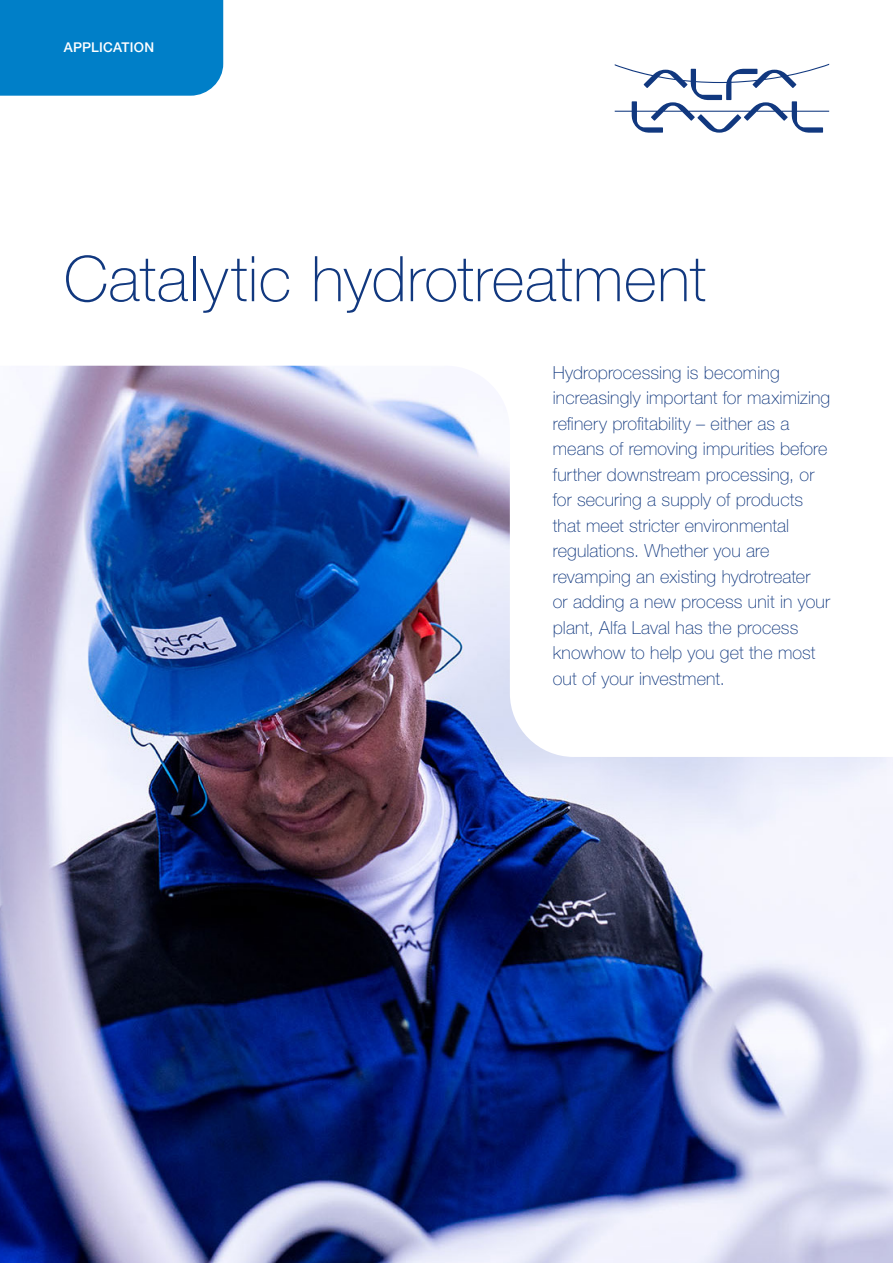
<style>
.page{position:relative;width:893px;height:1263px;background:#fff}
.page>*{position:absolute;margin:0;border:0;box-sizing:border-box;transform-origin:0 0}
.t1{font:100 63px "Helvetica Neue LT Std";letter-spacing:.005em;color:#11387f}
.t2{font:100 18px/25.5px "Helvetica Neue LT Std";letter-spacing:.005em;color:#11387f}
.t3{font:500 13.5px "Helvetica Neue LT Std";letter-spacing:.02em;color:#fff}
</style>
<div class="page">
<svg style="left:615px;top:64px;width:214px;height:69px"></svg>
<div style="left:0;top:0;width:223px;height:96px;background:#007fc8"></div>
<img style="left:0;top:366px;width:893px;height:897px">
<p class="t3" style="left:64px;top:39px;width:92px">APPLICATION</p>
<h1 class="t1" style="left:64px;top:243px;width:644px">Catalytic hydrotreatment</h1>
<p class="t2" style="left:553px;top:359px;width:279px">Hydroprocessing is becoming increasingly important for maximizing refinery profitability – either as a means of removing impurities before further downstream processing, or for securing a supply of products that meet stricter environmental regulations. Whether you are revamping an existing hydrotreater<br>or adding a new process unit in your plant, Alfa Laval has the process knowhow to help you get the most out of your investment.</p>
</div>
